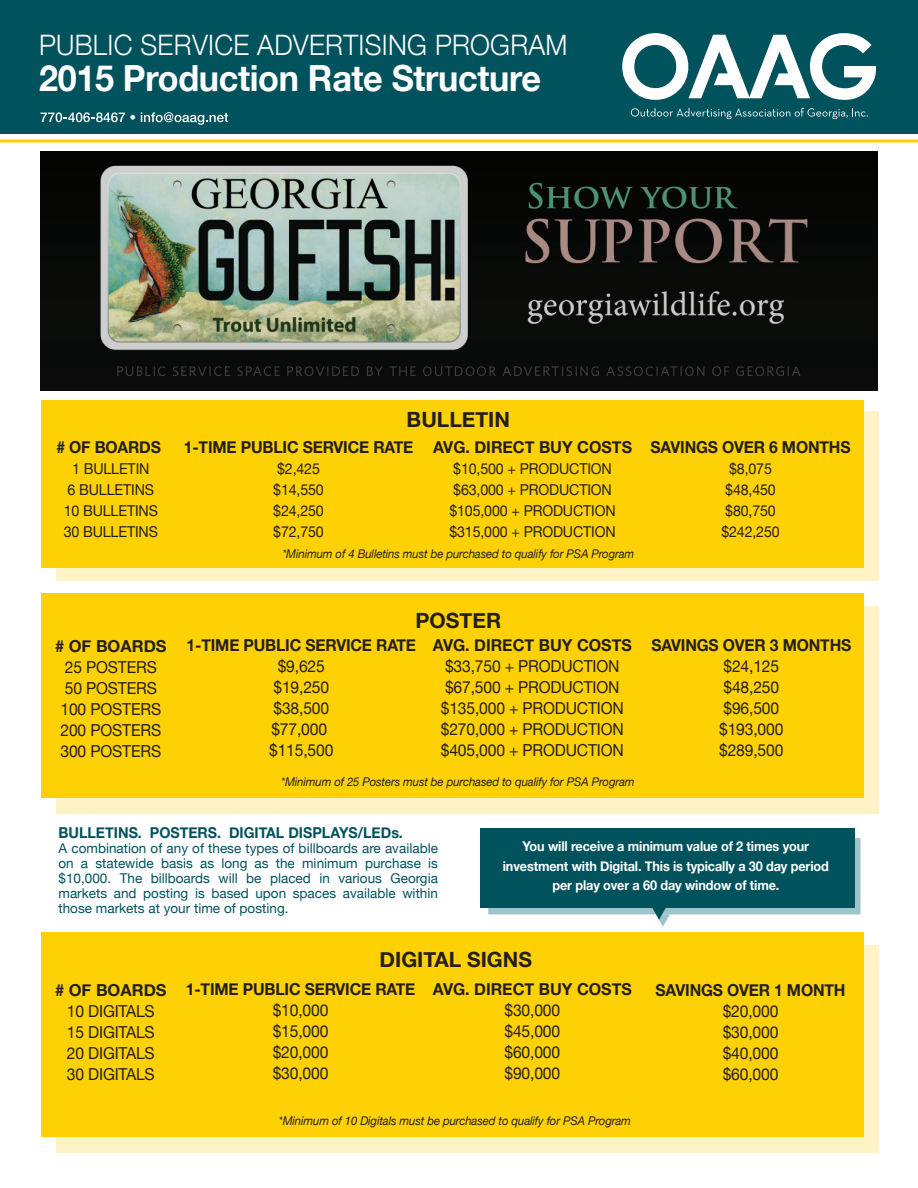
<style>
.page{position:relative;width:918px;height:1188px;background:#fff}
.page>*{position:absolute;margin:0;border:0;box-sizing:border-box;transform-origin:0 0}
.t1{font:700 36px "Helvetica Neue";letter-spacing:-.01em;color:#fff;scale:.95 1}
.t2{font:300 28.2px "Helvetica Neue";letter-spacing:.01em;color:#fff;scale:.95 1}
.t3{font:700 21px "Helvetica Neue";color:#231f20}
.t4{font:16.5px/21px "Helvetica Neue";letter-spacing:-.01em;color:#231f20;text-align:justify;scale:.95 1}
.t5{font:700 16.5px "Helvetica Neue";letter-spacing:-.01em;color:#231f20;scale:.95 1}
.t6{font:700 16.5px "Helvetica Neue";letter-spacing:-.01em;color:#231f20}
.t7{font:15px/21px "Helvetica Neue";letter-spacing:-.01em;color:#231f20;text-align:center;scale:.95 1}
.t8{font:700 15px "Helvetica Neue";color:#00525d;scale:.95 1}
.t9{font:13.5px/15px "Helvetica Neue";color:#00525d;text-align:justify}
.t10{font:700 13.5px/19.5px "Helvetica Neue";letter-spacing:-.01em;color:#fff;text-align:center;scale:.94 1}
.t11{font:italic 12px "Helvetica Neue";letter-spacing:-.01em;color:#231f20;scale:.95 1}
</style>
<div class="page">
<img style="left:41px;top:152px;width:837px;height:239px">
<div style="left:56px;top:606px;width:823px;height:207px;background:#fef2c7"></div>
<div style="left:41px;top:594px;width:823px;height:204px;background:#fed105"></div>
<div style="left:0;top:0;width:918px;height:134px;background:#00525d"></div>
<svg style="left:622px;top:33px;width:254px;height:67px"></svg>
<svg style="left:631px;top:108px;width:237px;height:11px"></svg>
<hr style="left:0;top:140px;width:918px;height:2px;background:#fed105">
<div style="left:56px;top:411px;width:823px;height:170px;background:#fef2c7"></div>
<div style="left:41px;top:401px;width:823px;height:167px;background:#fed105"></div>
<div style="left:56px;top:945px;width:823px;height:207px;background:#fef2c7"></div>
<div style="left:41px;top:933px;width:823px;height:204px;background:#fed105"></div>
<svg style="left:488px;top:838px;width:372px;height:89px"></svg>
<div style="left:481px;top:828px;width:374px;height:80px;background:#00525d"></div>
<svg style="left:41px;top:112px;width:94px;height:10px"></svg>
<svg style="left:141px;top:112px;width:87px;height:13px"></svg>
<h2 class="t2" style="left:39px;top:23px;width:558px">PUBLIC SERVICE ADVERTISING PROGRAM</h2>
<h1 class="t1" style="left:39px;top:50px;width:530px">2015 Production Rate Structure</h1>
<p class="t5" style="left:57px;top:434px;width:111px"># OF BOARDS</p>
<p class="t7" style="left:64px;top:459px;width:101px">1 BULLETIN<br>6 BULLETINS<br>10 BULLETINS<br>30 BULLETINS</p>
<p class="t3" style="left:407px;top:403px;width:105px">BULLETIN</p>
<p class="t5" style="left:184px;top:434px;width:243px">1-TIME PUBLIC SERVICE RATE</p>
<p class="t7" style="left:273px;top:459px;width:55px;text-align:left">$2,425 $14,550 $24,250 $72,750</p>
<p class="t11" style="left:282px;top:545px;width:372px">*Minimum of 4 Bulletins must be purchased to qualify for PSA Program</p>
<p class="t6" style="left:433px;top:434px;width:201px">AVG. DIRECT BUY COSTS</p>
<p class="t7" style="left:449px;top:459px;width:177px;text-align:left">$10,500 + PRODUCTION $63,000 + PRODUCTION $105,000 + PRODUCTION $315,000 + PRODUCTION</p>
<p class="t5" style="left:651px;top:434px;width:212px">SAVINGS OVER 6 MONTHS</p>
<p class="t7" style="left:721px;top:459px;width:63px">$8,075 $48,450 $80,750 $242,250</p>
<p class="t6" style="left:55px;top:633px;width:113px"># OF BOARDS</p>
<p class="t4" style="left:61px;top:657px;width:107px;text-align:left">25 POSTERS<br>50 POSTERS<br>100 POSTERS<br>200 POSTERS<br>300 POSTERS</p>
<p class="t3" style="left:416px;top:604px;width:87px">POSTER</p>
<p class="t5" style="left:187px;top:632px;width:243px">1-TIME PUBLIC SERVICE RATE</p>
<p class="t4" style="left:269px;top:657px;width:69px;text-align:center">$9,625 $19,250 $38,500 $77,000 $115,500</p>
<p class="t6" style="left:433px;top:632px;width:201px">AVG. DIRECT BUY COSTS</p>
<p class="t4" style="left:441px;top:657px;width:194px;text-align:left">$33,750 + PRODUCTION $67,500 + PRODUCTION $135,000 + PRODUCTION $270,000 + PRODUCTION $405,000 + PRODUCTION</p>
<p class="t11" style="left:281px;top:773px;width:374px">*Minimum of 25 Posters must be purchased to qualify for PSA Program</p>
<p class="t5" style="left:651px;top:632px;width:212px">SAVINGS OVER 3 MONTHS</p>
<p class="t4" style="left:719px;top:657px;width:69px;text-align:left">$24,125 $48,250 $96,500 $193,000 $289,500</p>
<p class="t8" style="left:59px;top:821px;width:364px">BULLETINS. POSTERS. DIGITAL DISPLAYS/LEDs.</p>
<p class="t9" style="left:59px;top:842px;width:381px">A combination of any of these types of billboards are available on a statewide basis as long as the minimum purchase is $10,000. The billboards will be placed in various Georgia markets and posting is based upon spaces available within those markets at your time of posting.</p>
<p class="t10" style="left:503px;top:837px;width:348px">You will receive a minimum value of 2 times your investment with Digital. This is typically a 30 day period per play over a 60 day window of time.</p>
<p class="t6" style="left:55px;top:977px;width:113px"># OF BOARDS</p>
<p class="t4" style="left:67px;top:1002px;width:94px">10 DIGITALS 15 DIGITALS 20 DIGITALS 30 DIGITALS</p>
<p class="t3" style="left:380px;top:943px;width:154px">DIGITAL SIGNS</p>
<p class="t5" style="left:186px;top:976px;width:243px">1-TIME PUBLIC SERVICE RATE</p>
<p class="t4" style="left:273px;top:1001px;width:60px">$10,000 $15,000 $20,000 $30,000</p>
<p class="t6" style="left:433px;top:976px;width:201px">AVG. DIRECT BUY COSTS</p>
<p class="t4" style="left:504px;top:1001px;width:60px">$30,000 $45,000 $60,000 $90,000</p>
<p class="t11" style="left:279px;top:1112px;width:372px">*Minimum of 10 Digitals must be purchased to qualify for PSA Program</p>
<p class="t5" style="left:656px;top:977px;width:201px">SAVINGS OVER 1 MONTH</p>
<p class="t4" style="left:723px;top:1002px;width:60px">$20,000 $30,000 $40,000 $60,000</p>
</div>
